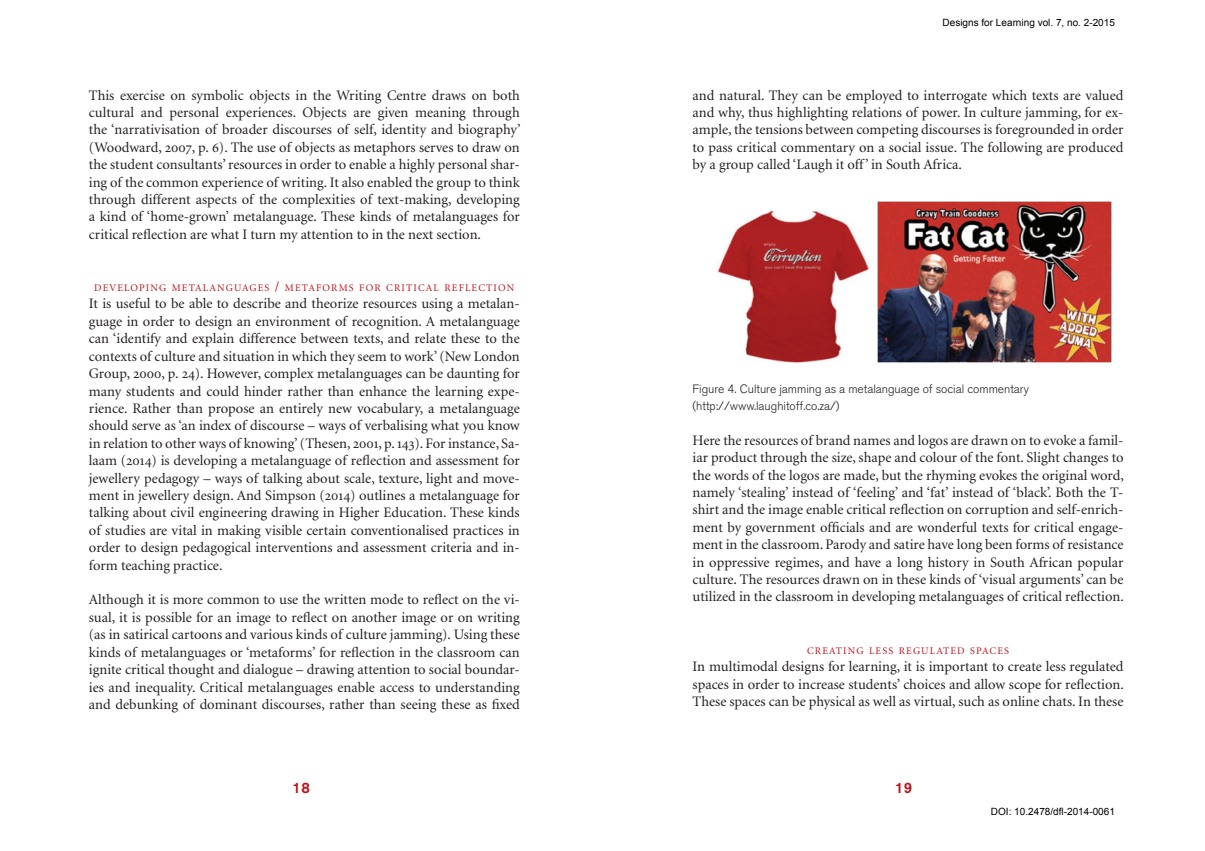
<style>
.page{position:relative;width:1205px;height:851px;background:#fff}
.page>*{position:absolute;margin:0;border:0;box-sizing:border-box;transform-origin:0 0}
.t1{font:500 15px "Akzidenz Grotesk BE";color:#c01119}
.t2{font:14.5px/17.4px "Minion Traffic Regular Os F";color:#231f20;text-align:justify}
.t3{font:300 12px/17.4px "Akzidenz Grotesk BE";color:#231f20}
.t4{font:10.12px "Minion Traffic Regular Os F";letter-spacing:.115em;color:#c0111b}
.t5{font:10px "Arial";color:#000}
.s1{font-size:14.5px}
</style>
<div class="page">
<img style="left:717px;top:211px;width:152px;height:151px">
<img style="left:877px;top:202px;width:234px;height:160px">
<p class="t2" style="left:89px;top:87px;width:433px">This exercise on symbolic objects in the Writing Centre draws on both cultural and personal experiences. Objects are given meaning through the ‘narrativisation of broader discourses of self, identity and biography’ (Woodward, 2007, p. 6). The use of objects as metaphors serves to draw on the student consultants’ resources in order to enable a highly personal shar&shy;ing of the common experience of writing. It also enabled the group to think through different aspects of the complexities of text-making, developing a kind of ‘home-grown’ metalanguage. These kinds of metalanguages for critical reflection are what I turn my attention to in the next section.</p>
<p class="t4" style="left:94px;top:283px;width:422px">DEVELOPING METALANGUAGES <span class="s1">/</span> METAFORMS FOR CRITICAL REFLECTION</p>
<p class="t2" style="left:89px;top:295px;width:432px">It is useful to be able to describe and theorize resources using a metalan&shy;guage in order to design an environment of recognition. A metalanguage can ‘identify and explain difference between texts, and relate these to the contexts of culture and situation in which they seem to work’ (New London Group, 2000, p. 24). However, complex metalanguages can be daunting for many students and could hinder rather than enhance the learning expe&shy;rience. Rather than propose an entirely new vocabulary, a metalanguage should serve as ‘an index of discourse – ways of verbalising what you know in relation to other ways of knowing’ (Thesen, 2001, p. 143). For instance, Sa&shy;laam (2014) is developing a metalanguage of reflection and assessment for jewellery pedagogy – ways of talking about scale, texture, light and move&shy;ment in jewellery design. And Simpson (2014) outlines a metalanguage for talking about civil engineering drawing in Higher Education. These kinds of studies are vital in making visible certain conventionalised practices in order to design pedagogical interventions and assessment criteria and in&shy;form teaching practice.</p>
<p class="t2" style="left:89px;top:591px;width:432px">Although it is more common to use the written mode to reflect on the vi&shy;sual, it is possible for an image to reflect on another image or on writing (as in satirical cartoons and various kinds of culture jamming). Using these kinds of metalanguages or ‘metaforms’ for reflection in the classroom can ignite critical thought and dialogue – drawing attention to social boundar&shy;ies and inequality. Critical metalanguages enable access to understanding and debunking of dominant discourses, rather than seeing these as fixed</p>
<p class="t5" style="left:942px;top:16px;width:174px">Designs for Learning vol. 7, no. 2-2015</p>
<p class="t2" style="left:692px;top:87px;width:432px">and natural. They can be employed to interrogate which texts are valued and why, thus highlighting relations of power. In culture jamming, for ex&shy;ample, the tensions between competing discourses is foregrounded in order to pass critical commentary on a social issue. The following are produced by a group called ‘Laugh it off’ in South Africa.</p>
<p class="t3" style="left:692px;top:380px;width:338px">Figure 4. Culture jamming as a metalanguage of social commentary (http://www.laughitoff.co.za/)</p>
<p class="t2" style="left:692px;top:432px;width:433px">Here the resources of brand names and logos are drawn on to evoke a famil&shy;iar product through the size, shape and colour of the font. Slight changes to the words of the logos are made, but the rhyming evokes the original word, namely ‘stealing’ instead of ‘feeling’ and ‘fat’ instead of ‘black’. Both the T&shy;shirt and the image enable critical reflection on corruption and self-enrich&shy;ment by government officials and are wonderful texts for critical engage&shy;ment in the classroom. Parody and satire have long been forms of resistance in oppressive regimes, and have a long history in South African popular culture. The resources drawn on in these kinds of ‘visual arguments’ can be utilized in the classroom in developing metalanguages of critical reflection.</p>
<p class="t4" style="left:807px;top:645px;width:203px">CREATING LESS REGULATED SPACES</p>
<p class="t2" style="left:692px;top:658px;width:433px">In multimodal designs for learning, it is important to create less regulated spaces in order to increase students’ choices and allow scope for reflection.<br>These spaces can be physical as well as virtual, such as online chats. In these</p>
<p class="t1" style="left:293px;top:778px;width:19px">18</p>
<p class="t1" style="left:895px;top:778px;width:19px">19</p>
<p class="t5" style="left:991px;top:804px;width:125px">DOI: 10.2478/dfl-2014-0061</p>
</div>
